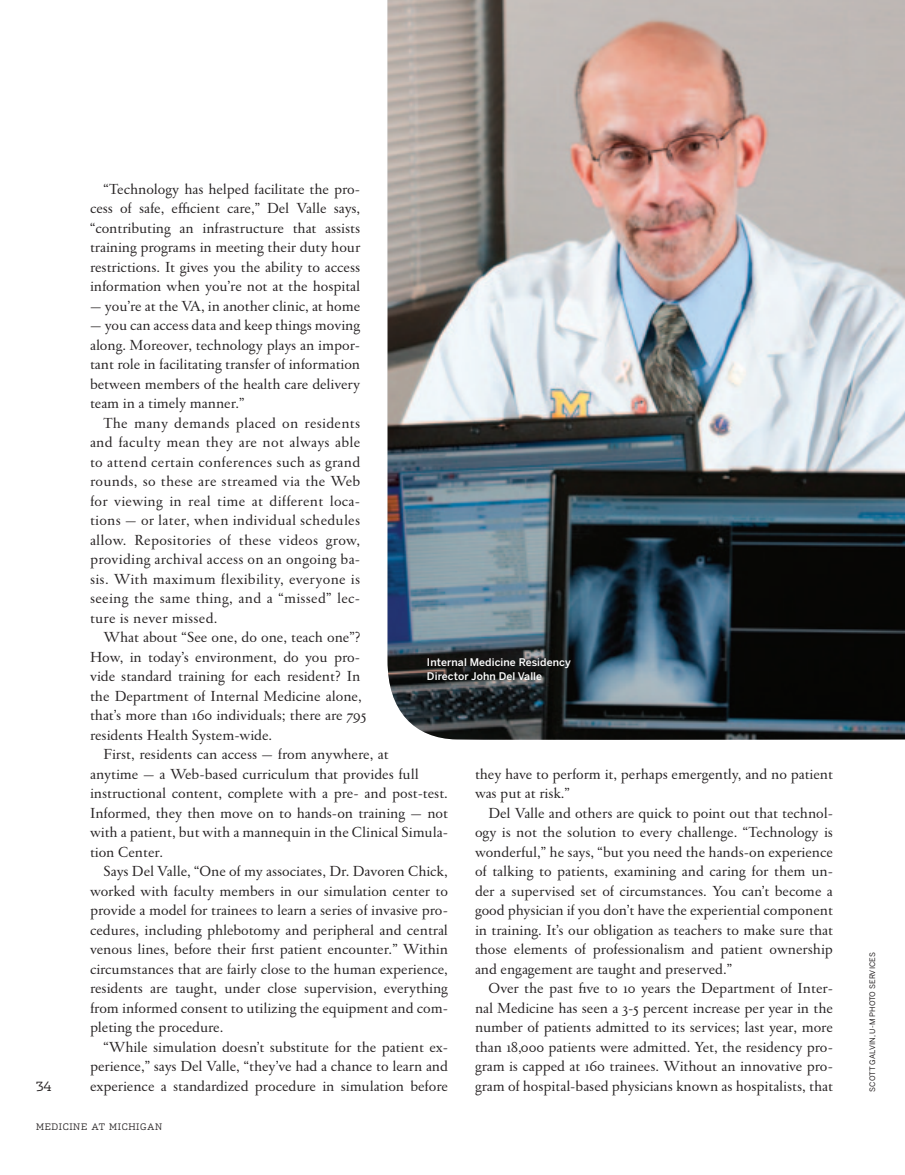
<style>
.page{position:relative;width:905px;height:1175px;background:#fff}
.page>*{position:absolute;margin:0;border:0;box-sizing:border-box;transform-origin:0 0}
.Garr__Body__10_5_13{font:15.75px/19.5px "Garamond FB Text";color:#231f20;text-align:justify}
.Page___Left{font:300 12.75px "Dispatch";color:#231f20}
.Photo_Caption{font:500 10.5px/13.5px "Benton Sans";letter-spacing:.01em;color:#fff}
.Folio_Left{font:300 9px "Dispatch";letter-spacing:.07em;color:#231f20}
.Gutter_Credit{font:7.5px "Benton Sans Regluar";letter-spacing:.01em;color:#231f20}
</style>
<div class="page">
<img style="left:387px;top:0;width:517px;height:740px">
<p class="Page___Left" style="left:36px;top:1078px;width:17px">34</p>
<p class="Garr__Body__10_5_13" style="left:90px;top:180px;width:272px;text-indent:14px">“Technology has helped facilitate the pro&shy;cess of safe, efficient care,” Del Valle says, “contributing an infrastructure that assists training programs in meeting their duty hour restrictions. It gives you the ability to access information when you’re not at the hospital</p>
<p class="Garr__Body__10_5_13" style="left:90px;top:297px;width:271px">— you’re at the VA, in another clinic, at home</p>
<p class="Garr__Body__10_5_13" style="left:90px;top:316px;width:272px">— you can access data and keep things moving along. Moreover, technology plays an impor&shy;tant role in facilitating transfer of information between members of the health care delivery team in a timely manner.”</p>
<p class="Garr__Body__10_5_13" style="left:90px;top:414px;width:272px;text-indent:14px">The many demands placed on residents and faculty mean they are not always able to attend certain conferences such as grand rounds, so these are streamed via the Web for viewing in real time at different loca&shy;tions — or later, when individual schedules allow. Repositories of these videos grow, providing archival access on an ongoing ba&shy;sis. With maximum flexibility, everyone is seeing the same thing, and a “missed” lec&shy;ture is never missed.</p>
<p class="Garr__Body__10_5_13" style="left:90px;top:628px;width:278px;text-align:left;text-indent:14px">What about “See one, do one, teach one”?<br>How, in today’s environment, do you pro&shy;vide standard training for each resident? In the Department of Internal Medicine alone, that’s more than 160 individuals; there are 795 residents Health System-wide.</p>
<p class="Garr__Body__10_5_13" style="left:90px;top:745px;width:359px;text-align:left;text-indent:14px">First, residents can access — from anywhere, at<br>anytime — a Web-based curriculum that provides full instructional content, complete with a pre- and post-test.<br>Informed, they then move on to hands-on training — not with a patient, but with a mannequin in the Clinical Simula&shy;tion Center.</p>
<p class="Garr__Body__10_5_13" style="left:90px;top:862px;width:359px;text-indent:14px">Says Del Valle, “One of my associates, Dr. Davoren Chick, worked with faculty members in our simulation center to provide a model for trainees to learn a series of invasive pro&shy;cedures, including phlebotomy and peripheral and central venous lines, before their first patient encounter.” Within circumstances that are fairly close to the human experience, residents are taught, under close supervision, everything from informed consent to utilizing the equipment and com&shy;pleting the procedure.</p>
<p class="Garr__Body__10_5_13" style="left:90px;top:1038px;width:359px;text-indent:14px">“While simulation doesn’t substitute for the patient ex&shy;perience,” says Del Valle, “they’ve had a chance to learn and experience a standardized procedure in simulation before</p>
<p class="Photo_Caption" style="left:427px;top:656px;width:145px">Internal Medicine Residency<br>Director John Del Valle</p>
<p class="Garr__Body__10_5_13" style="left:475px;top:765px;width:359px">they have to perform it, perhaps emergently, and no patient was put at risk.”</p>
<p class="Garr__Body__10_5_13" style="left:475px;top:804px;width:359px;text-indent:14px">Del Valle and others are quick to point out that technol&shy;ogy is not the solution to every challenge. “Technology is wonderful,” he says, “but you need the hands-on experience of talking to patients, examining and caring for them un&shy;der a supervised set of circumstances. You can’t become a good physician if you don’t have the experiential component in training. It’s our obligation as teachers to make sure that those elements of professionalism and patient ownership and engagement are taught and preserved.”</p>
<p class="Garr__Body__10_5_13" style="left:475px;top:979px;width:359px;text-indent:14px">Over the past five to 10 years the Department of Inter&shy;nal Medicine has seen a 3-5 percent increase per year in the number of patients admitted to its services; last year, more than 18,000 patients were admitted. Yet, the residency pro&shy;gram is capped at 160 trainees. Without an innovative pro&shy;gram of hospital-based physicians known as hospitalists, that</p>
<p class="Folio_Left" style="left:36px;top:1121px;width:128px">MEDICINE AT MICHIGAN</p>
<p class="Gutter_Credit" style="left:868px;top:1091px;width:141px;rotate:-90deg">SCOTT GALVIN, U-M PHOTO SERVICES</p>
</div>
